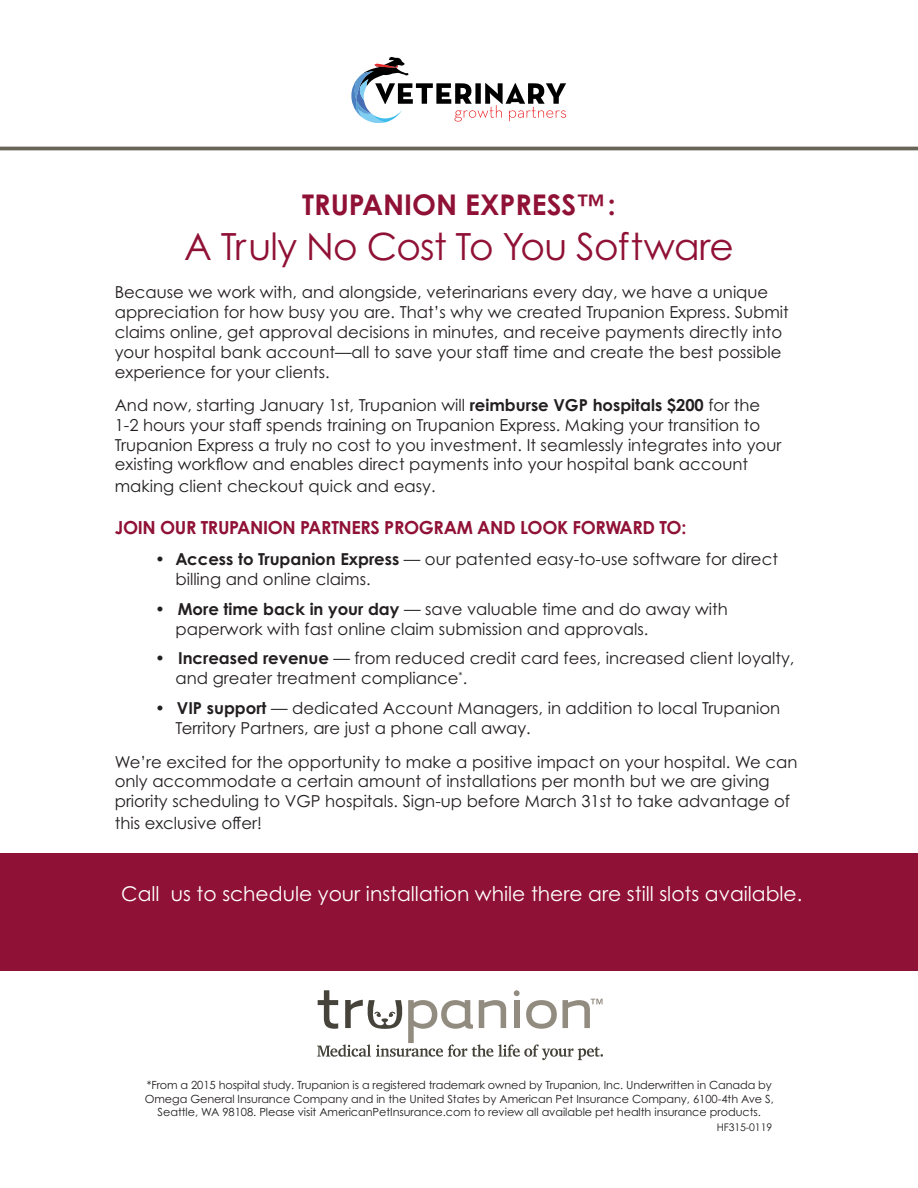
<style>
.page{position:relative;width:918px;height:1188px;background:#fff}
.page>*{position:absolute;margin:0;border:0;box-sizing:border-box;transform-origin:0 0}
.t1{font:37.5px "Century Gothic Pro";letter-spacing:-.02em;color:#901136}
.t2{font:700 28.5px "Century Gothic Pro";color:#901136}
.t3{font:20.25px "Century Gothic Pro";color:#fff}
.t4{font:700 18px "Century Gothic Pro";letter-spacing:-.02em;color:#901136}
.t5{font:16.5px/19.8px "Century Gothic Pro";color:#231f20}
.t6{font:11.25px/13.5px "Century Gothic Pro";letter-spacing:-.005em;color:#231f20;text-align:center}
.t7{font:10.5px "Century Gothic Pro";letter-spacing:-.01em;color:#231f20}
.s1{font-weight:700}
</style>
<div class="page">
<div style="left:0;top:853px;width:918px;height:118px;background:#901136"></div>
<svg style="left:317px;top:990px;width:286px;height:70px"></svg>
<hr style="left:0;top:147px;width:918px;height:3px;background:#676458">
<svg style="left:351px;top:57px;width:215px;height:66px"></svg>
<p class="t2" style="left:302px;top:187px;width:315px">TRUPANION EXPRESS™:</p>
<p class="t1" style="left:184px;top:223px;width:551px">A Truly No Cost To You Software</p>
<p class="t5" style="left:115px;top:282px;width:676px">Because we work with, and alongside, veterinarians every day, we have a unique appreciation for how busy you are. That’s why we created Trupanion Express. Submit claims online, get approval decisions in minutes, and receive payments directly into your hospital bank account—all to save your staff time and create the best possible experience for your clients.</p>
<p class="t5" style="left:115px;top:395px;width:668px">And now, starting January 1st, Trupanion will <span class="s1">reimburse VGP hospitals $200</span> for the 1-2 hours your staff spends training on Trupanion Express. Making your transition to Trupanion Express a truly no cost to you investment. It seamlessly integrates into your existing workflow and enables direct payments into your hospital bank account</p>
<p class="t5" style="left:115px;top:476px;width:322px">making client checkout quick and easy.</p>
<p class="t4" style="left:115px;top:516px;width:573px">JOIN OUR TRUPANION PARTNERS PROGRAM AND LOOK FORWARD TO:</p>
<p class="t5" style="left:176px;top:549px;width:604px;text-indent:-20px"><span class="s1">• Access to Trupanion Express</span> — our patented easy-to-use software for direct billing and online claims.</p>
<p class="t5" style="left:176px;top:599px;width:554px;text-indent:-20px"><span class="s1">• More time back in your day</span> — save valuable time and do away with paperwork with fast online claim submission and approvals.</p>
<p class="t5" style="left:176px;top:648px;width:620px;text-indent:-20px"><span class="s1">• Increased revenue</span> — from reduced credit card fees, increased client loyalty, and greater treatment compliance<sup>*</sup>.</p>
<p class="t5" style="left:176px;top:698px;width:606px;text-indent:-20px"><span class="s1">• VIP support</span> — dedicated Account Managers, in addition to local Trupanion<br>Territory Partners, are just a phone call away.</p>
<p class="t5" style="left:115px;top:751px;width:684px">We’re excited for the opportunity to make a positive impact on your hospital. We can only accommodate a certain amount of installations per month but we are giving priority scheduling to VGP hospitals. Sign-up before March 31st to take advantage of</p>
<p class="t5" style="left:115px;top:813px;width:149px">this exclusive offer!</p>
<p class="t3" style="left:121px;top:881px;width:683px">Call us to schedule your installation while there are still slots available.</p>
<p class="t6" style="left:145px;top:1078px;width:631px">*From a 2015 hospital study. Trupanion is a registered trademark owned by Trupanion, Inc. Underwritten in Canada by<br>Omega General Insurance Company and in the United States by American Pet Insurance Company, 6100-4th Ave S,<br>Seattle, WA 98108. Please visit AmericanPetInsurance.com to review all available pet health insurance products.</p>
<p class="t7" style="left:717px;top:1121px;width:57px">HF315-0119</p>
</div>
